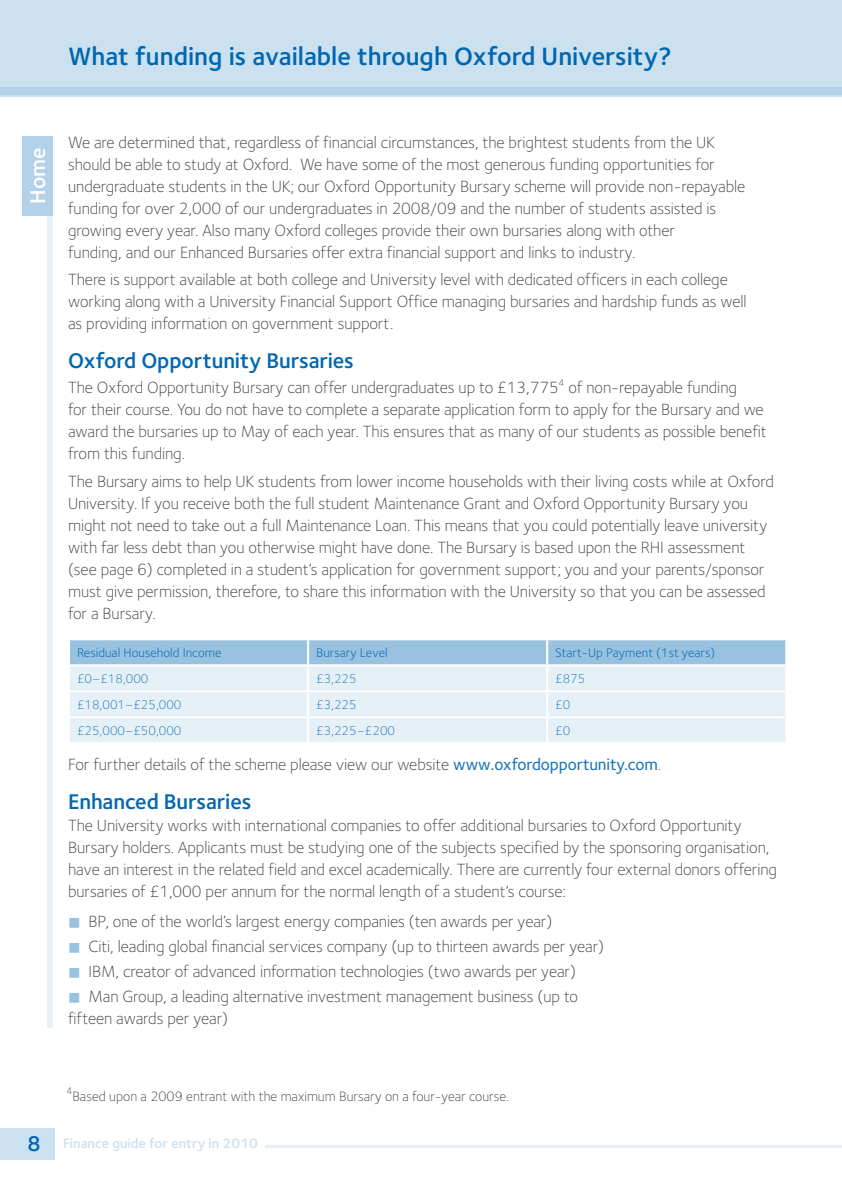
<style>
.page{position:relative;width:842px;height:1191px;background:#fff}
.page>*{position:absolute;margin:0;border:0;box-sizing:border-box;transform-origin:0 0}
.t1{font:600 26px "Foundry Sterling";color:#0067b1}
.t2{font:600 22px "Foundry Sterling";letter-spacing:-.005em;color:#0067b1}
.t3{font:600 22px "Foundry Sterling";color:#fff}
.t4{font:300 16.8px/22px "Foundry Sterling";letter-spacing:-.005em;color:#414142}
.t5{font:300 14px "Foundry Sterling";color:#414142}
.t6{font:600 14px "Foundry Sterling";color:#cce1ef}
.t7{font:300 13px "Foundry Sterling";color:#1a76b9}
.t8{font:13px "Foundry Sterling";color:#1a76b9}
.t9{font:300 10px "Foundry Sterling";color:#414142}
.s1{font-weight:500;color:#1a76b9}
.s2{color:#99c2e0}
.s3{font-size:22px;color:#0067b1}
</style>
<div class="page">
<div style="left:0;top:0;width:842px;height:96px;background:#cce1ef"></div>
<div style="left:70px;top:640px;width:715px;height:24px;background:#99c2e0"></div>
<div style="left:70px;top:666px;width:715px;height:76px;background:#e6f0f7"></div>
<hr style="left:307px;top:640px;width:2px;height:24px;background:#fff">
<hr style="left:546px;top:640px;width:2px;height:24px;background:#fff">
<hr style="left:307px;top:666px;width:2px;height:24px;background:#fff">
<hr style="left:546px;top:666px;width:2px;height:24px;background:#fff">
<hr style="left:68px;top:690px;width:240px;height:2px;background:#fff">
<hr style="left:308px;top:690px;width:239px;height:2px;background:#fff">
<hr style="left:307px;top:692px;width:2px;height:24px;background:#fff">
<hr style="left:547px;top:690px;width:240px;height:2px;background:#fff">
<hr style="left:546px;top:692px;width:2px;height:24px;background:#fff">
<hr style="left:68px;top:716px;width:240px;height:2px;background:#fff">
<hr style="left:308px;top:716px;width:239px;height:2px;background:#fff">
<hr style="left:307px;top:718px;width:2px;height:24px;background:#fff">
<hr style="left:547px;top:716px;width:240px;height:2px;background:#fff">
<hr style="left:546px;top:718px;width:2px;height:24px;background:#fff">
<div style="left:0;top:1128px;width:54px;height:31px;background:#cce1ef"></div>
<hr style="left:265px;top:1144px;width:577px;height:3px;background:#e6f0f7">
<div style="left:0;top:88px;width:842px;height:7px;background:#b3d1e8"></div>
<div style="left:47px;top:136px;width:6px;height:892px;background:#e6f0f7"></div>
<div style="left:23px;top:136px;width:30px;height:79px;background:#b3d1e8"></div>
<h1 class="t1" style="left:68px;top:38px;width:605px">What funding is available through Oxford University?</h1>
<h2 class="t3" style="left:22px;top:204px;width:58px;rotate:-90deg">Home</h2>
<p class="t4" style="left:68px;top:130px;width:679px">We are determined that, regardless of financial circumstances, the brightest students from the UK should be able to study at Oxford. We have some of the most generous funding opportunities for undergraduate students in the UK; our Oxford Opportunity Bursary scheme will provide non-repayable funding for over 2,000 of our undergraduates in 2008/09 and the number of students assisted is growing every year. Also many Oxford colleges provide their own bursaries along with other<br>funding, and our Enhanced Bursaries offer extra financial support and links to industry.</p>
<p class="t4" style="left:68px;top:268px;width:680px">There is support available at both college and University level with dedicated officers in each college working along with a University Financial Support Office managing bursaries and hardship funds as well as providing information on government support.</p>
<h2 class="t2" style="left:68px;top:345px;width:287px">Oxford Opportunity Bursaries</h2>
<p class="t4" style="left:68px;top:376px;width:700px">The Oxford Opportunity Bursary can offer undergraduates up to £13,775<sup>4</sup> of non-repayable funding<br>for their course. You do not have to complete a separate application form to apply for the Bursary and we award the bursaries up to May of each year. This ensures that as many of our students as possible benefit from this funding.</p>
<p class="t4" style="left:68px;top:470px;width:707px">The Bursary aims to help UK students from lower income households with their living costs while at Oxford University. If you receive both the full student Maintenance Grant and Oxford Opportunity Bursary you might not need to take out a full Maintenance Loan. This means that you could potentially leave university with far less debt than you otherwise might have done. The Bursary is based upon the RHI assessment (see page 6) completed in a student’s application for government support; you and your parents/sponsor must give permission, therefore, to share this information with the University so that you can be assessed for a Bursary.</p>
<p class="t8" style="left:77px;top:644px;width:146px">Residual Household Income</p>
<p class="t8" style="left:316px;top:644px;width:73px">Bursary Level</p>
<p class="t8" style="left:555px;top:644px;width:162px">Start-Up Payment (1st years)</p>
<p class="t7" style="left:77px;top:670px;width:73px">£0–£18,000</p>
<p class="t7" style="left:316px;top:670px;width:42px">£3,225</p>
<p class="t7" style="left:555px;top:670px;width:32px">£875</p>
<p class="t7" style="left:77px;top:695px;width:106px">£18,001–£25,000</p>
<p class="t7" style="left:316px;top:695px;width:42px">£3,225</p>
<p class="t7" style="left:555px;top:695px;width:17px">£0</p>
<p class="t7" style="left:77px;top:721px;width:106px">£25,000–£50,000</p>
<p class="t7" style="left:316px;top:721px;width:80px">£3,225–£200</p>
<p class="t7" style="left:555px;top:721px;width:17px">£0</p>
<p class="t4" style="left:68px;top:752px;width:595px">For further details of the scheme please view our website <span class="s1">www.oxfordopportunity.com</span>.</p>
<h2 class="t2" style="left:68px;top:785px;width:185px">Enhanced Bursaries</h2>
<p class="t4" style="left:68px;top:813px;width:710px">The University works with international companies to offer additional bursaries to Oxford Opportunity Bursary holders. Applicants must be studying one of the subjects specified by the sponsoring organisation, have an interest in the related field and excel academically. There are currently four external donors offering bursaries of £1,000 per annum for the normal length of a student’s course:</p>
<p class="t4" style="left:68px;top:910px;width:486px"><span class="s2">■</span> BP, one of the world’s largest energy companies (ten awards per year)</p>
<p class="t4" style="left:68px;top:935px;width:538px"><span class="s2">■</span> Citi, leading global financial services company (up to thirteen awards per year)</p>
<p class="t4" style="left:68px;top:959px;width:509px"><span class="s2">■</span> IBM, creator of advanced information technologies (two awards per year)</p>
<p class="t4" style="left:68px;top:984px;width:512px"><span class="s2">■</span> Man Group, a leading alternative investment management business (up to fifteen awards per year)</p>
<p class="t9" style="left:67px;top:1083px;width:7px">4</p>
<p class="t5" style="left:72px;top:1086px;width:438px">Based upon a 2009 entrant with the maximum Bursary on a four-year course.</p>
<p class="t6" style="left:27px;top:1133px;width:232px"><span class="s3">8</span> Finance guide for entry in 2010</p>
</div>
